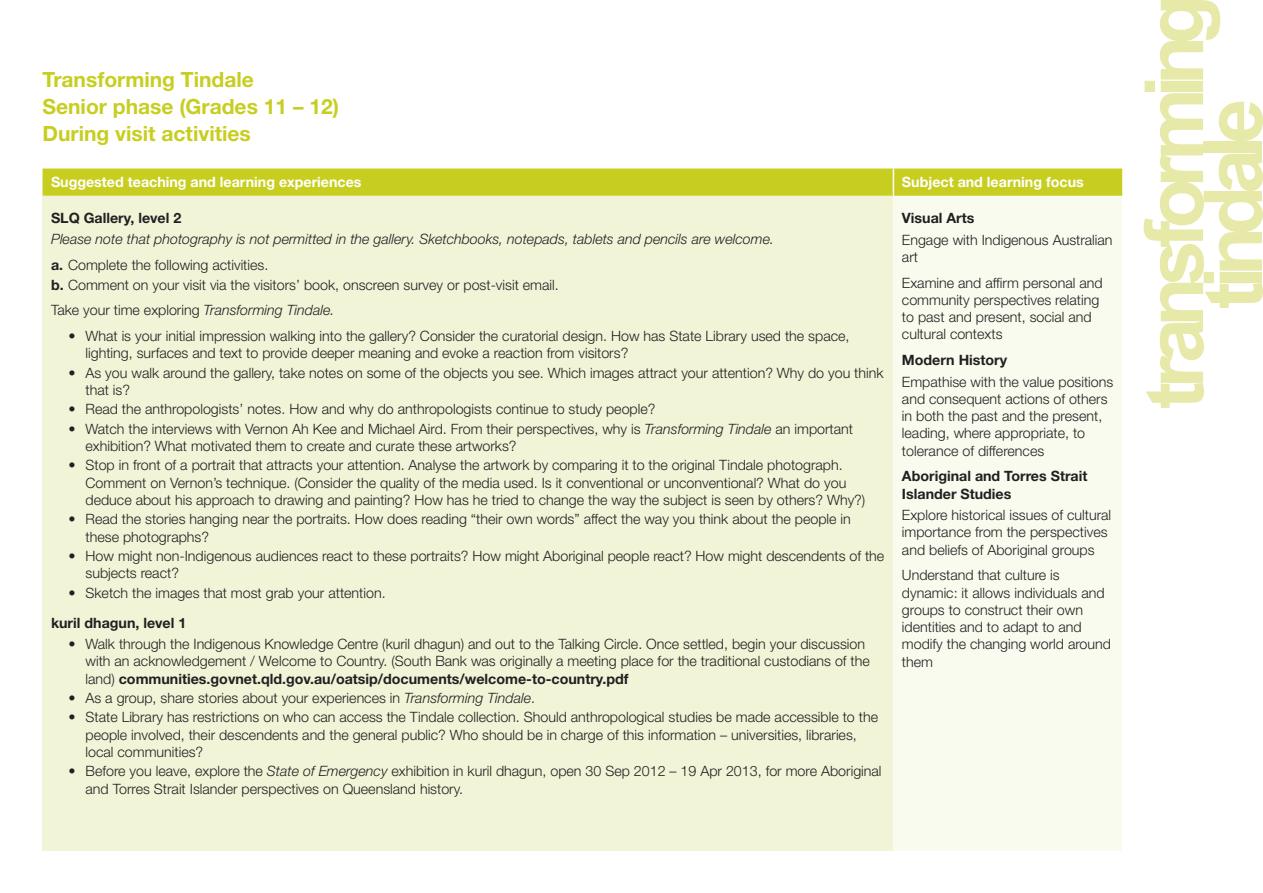
<style>
.page{position:relative;width:1263px;height:893px;background:#fff}
.page>*{position:absolute;margin:0;border:0;box-sizing:border-box;transform-origin:0 0}
.t1{font:700 21px/27px "Helvetica Neue LT Std";color:#c7ce20}
.t2{font:300 14.25px/17.2px "Helvetica Neue LT Std";color:#231f20}
.t3{font:italic 300 14.25px/25.8px "Helvetica Neue LT Std";color:#231f20}
.t4{font:700 14.25px/17.2px "Helvetica Neue LT Std";color:#231f20}
.t5{font:700 14.25px "Helvetica Neue LT Std";color:#fff}
.s1{font-weight:700;font-style:normal}
.s2{font-style:normal}
.s3{font-weight:700}
.s4{font-style:italic}
</style>
<div class="page">
<div style="left:43px;top:196px;width:850px;height:654px;background:#f2f4d8"></div>
<div style="left:893px;top:196px;width:229px;height:654px;background:#f9fbef"></div>
<div style="left:43px;top:169px;width:1079px;height:27px;background:#c7ce20"></div>
<svg style="left:1144px;top:0;width:119px;height:408px"></svg>
<h1 class="t1" style="left:43px;top:66px;width:298px">Transforming Tindale<br>Senior phase (Grades 11 – 12)<br>During visit activities</h1>
<p class="t5" style="left:51px;top:173px;width:312px">Suggested teaching and learning experiences</p>
<p class="t5" style="left:902px;top:173px;width:183px">Subject and learning focus</p>
<p class="t4" style="left:51px;top:209px;width:132px">SLQ Gallery, level 2</p>
<p class="t3" style="left:51px;top:226px;width:724px">Please note that photography is not permitted in the gallery. Sketchbooks, notepads, tablets and pencils are welcome. <span class="s1">a.</span> <span class="s2">Complete the following activities.</span></p>
<p class="t2" style="left:51px;top:271px;width:509px;line-height:25.8px"><span class="s3">b.</span> Comment on your visit via the visitors’ book, onscreen survey or post-visit email.<br>Take your time exploring <span class="s4">Transforming Tindale.</span></p>
<p class="t2" style="left:86px;top:327px;width:765px;text-indent:-17px">• What is your initial impression walking into the gallery? Consider the curatorial design. How has State Library used the space, lighting, surfaces and text to provide deeper meaning and evoke a reaction from visitors?</p>
<p class="t2" style="left:86px;top:364px;width:799px;text-indent:-17px">• As you walk around the gallery, take notes on some of the objects you see. Which images attract your attention? Why do you think that is?</p>
<p class="t2" style="left:69px;top:400px;width:588px">• Read the anthropologists’ notes. How and why do anthropologists continue to study people?</p>
<p class="t2" style="left:86px;top:420px;width:769px;text-indent:-17px">• Watch the interviews with Vernon Ah Kee and Michael Aird. From their perspectives, why is <span class="s4">Transforming Tindale</span> an important exhibition? What motivated them to create and curate these artworks?</p>
<p class="t2" style="left:86px;top:456px;width:781px;text-indent:-17px">• Stop in front of a portrait that attracts your attention. Analyse the artwork by comparing it to the original Tindale photograph.<br>Comment on Vernon’s technique. (Consider the quality of the media used. Is it conventional or unconventional? What do you deduce about his approach to drawing and painting? How has he tried to change the way the subject is seen by others? Why?)</p>
<p class="t2" style="left:86px;top:510px;width:767px;text-indent:-17px">• Read the stories hanging near the portraits. How does reading “their own words” affect the way you think about the people in these photographs?</p>
<p class="t2" style="left:86px;top:547px;width:800px;text-indent:-17px">• How might non-Indigenous audiences react to these portraits? How might Aboriginal people react? How might descendents of the subjects react?</p>
<p class="t2" style="left:69px;top:583px;width:319px">• Sketch the images that most grab your attention.</p>
<p class="t4" style="left:51px;top:613px;width:137px">kuril dhagun, level 1</p>
<p class="t2" style="left:86px;top:635px;width:786px;text-indent:-17px">• Walk through the Indigenous Knowledge Centre (kuril dhagun) and out to the Talking Circle. Once settled, begin your discussion with an acknowledgement / Welcome to Country. (South Bank was originally a meeting place for the traditional custodians of the land) <span class="s3">communities.govnet.qld.gov.au/oatsip/documents/welcome-to-country.pdf</span></p>
<p class="t2" style="left:69px;top:689px;width:468px">• As a group, share stories about your experiences in <span class="s4">Transforming Tindale</span>.</p>
<p class="t2" style="left:86px;top:708px;width:794px;text-indent:-17px">• State Library has restrictions on who can access the Tindale collection. Should anthropological studies be made accessible to the people involved, their descendents and the general public? Who should be in charge of this information – universities, libraries, local communities?</p>
<p class="t2" style="left:86px;top:762px;width:797px;text-indent:-17px">• Before you leave, explore the <span class="s4">State of Emergency</span> exhibition in kuril dhagun, open 30 Sep 2012 – 19 Apr 2013, for more Aboriginal and Torres Strait Islander perspectives on Queensland history.</p>
<p class="t4" style="left:902px;top:209px;width:74px">Visual Arts</p>
<p class="t2" style="left:902px;top:231px;width:212px">Engage with Indigenous Australian art</p>
<p class="t2" style="left:902px;top:274px;width:202px">Examine and affirm personal and community perspectives relating to past and present, social and cultural contexts</p>
<p class="t4" style="left:902px;top:351px;width:107px">Modern History</p>
<p class="t2" style="left:902px;top:373px;width:213px">Empathise with the value positions and consequent actions of others in both the past and the present, leading, where appropriate, to tolerance of differences</p>
<p class="t4" style="left:902px;top:467px;width:187px">Aboriginal and Torres Strait<br>Islander Studies</p>
<p class="t2" style="left:902px;top:506px;width:211px">Explore historical issues of cultural importance from the perspectives and beliefs of Aboriginal groups</p>
<p class="t2" style="left:902px;top:566px;width:211px">Understand that culture is dynamic: it allows individuals and groups to construct their own identities and to adapt to and modify the changing world around them</p>
</div>
